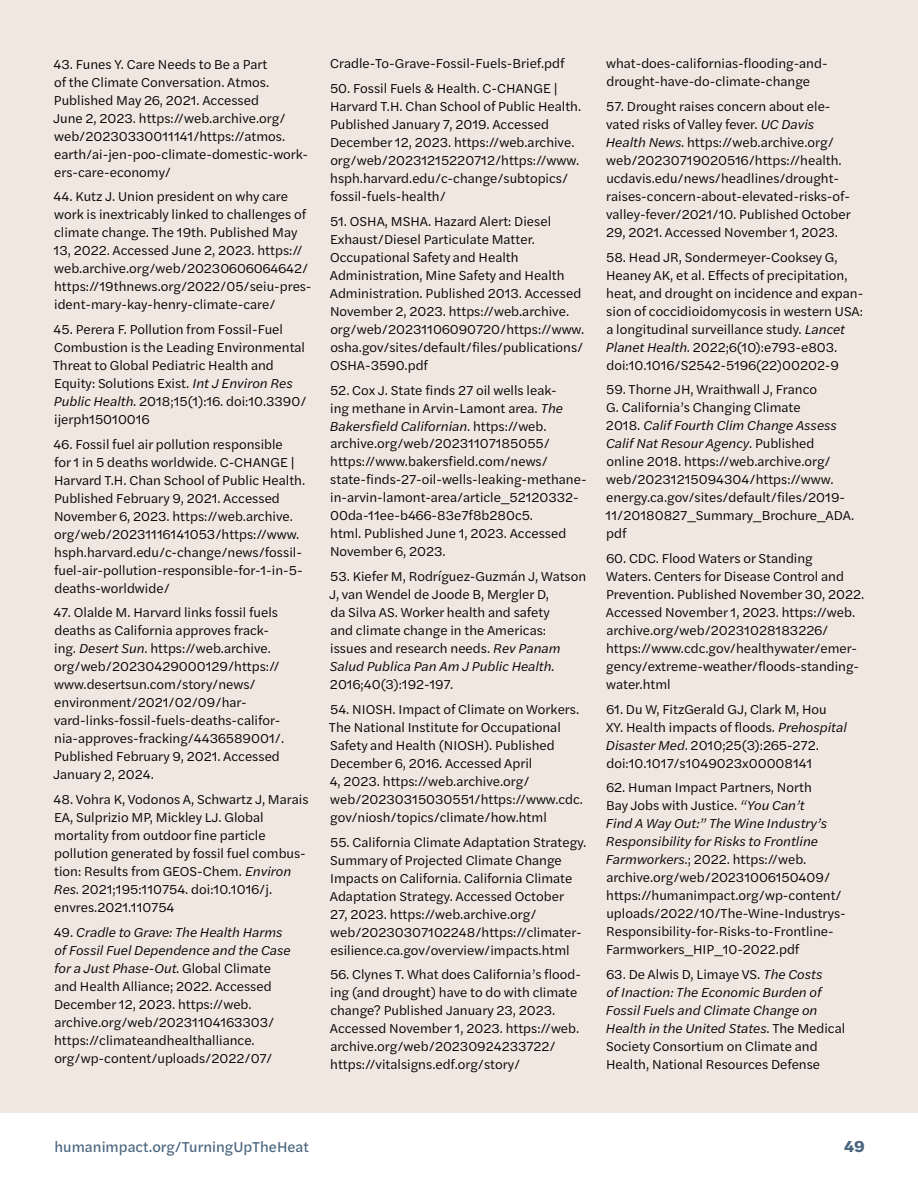
<style>
.page{position:relative;width:918px;height:1188px;background:#fff}
.page>*{position:absolute;margin:0;border:0;box-sizing:border-box;transform-origin:0 0}
.t1{font:700 16.5px "Halyard Text";color:#4b667f}
.t2{font:15px "Halyard Text";color:#4b667f}
.t3{font:13.5px/18px "Halyard Text";color:#000}
.s1{font-style:italic}
</style>
<div class="page">
<div style="left:0;top:0;width:918px;height:1112px;background:#efe7e0"></div>
<p class="t3" style="left:53px;top:54px;width:257px">43. Funes Y. Care Needs to Be a Part<br>of the Climate Conversation. Atmos.<br>Published May 26, 2021. Accessed<br>June 2, 2023. https://web.archive.org/ web/20230330011141/https://atmos. earth/ai-jen-poo-climate-domestic-work&shy;ers-care-economy/</p>
<p class="t3" style="left:54px;top:187px;width:260px">44. Kutz J. Union president on why care work is inextricably linked to challenges of climate change. The 19th. Published May 13, 2022. Accessed June 2, 2023. https:// web.archive.org/web/20230606064642/ https://19thnews.org/2022/05/seiu-pres&shy;ident-mary-kay-henry-climate-care/</p>
<p class="t3" style="left:53px;top:320px;width:255px">45. Perera F. Pollution from Fossil-Fuel Combustion is the Leading Environmental Threat to Global Pediatric Health and Equity: Solutions Exist. <span class="s1">Int J Environ Res Public Health</span>. 2018;15(1):16. doi:10.3390/ ijerph15010016</p>
<p class="t3" style="left:54px;top:434px;width:253px">46. Fossil fuel air pollution responsible<br>for 1 in 5 deaths worldwide. C-CHANGE | Harvard T.H. Chan School of Public Health.<br>Published February 9, 2021. Accessed November 6, 2023. https://web.archive. org/web/20231116141053/https://www. hsph.harvard.edu/c-change/news/fossil&shy;fuel-air-pollution-responsible-for-1-in-5- deaths-worldwide/</p>
<p class="t3" style="left:53px;top:603px;width:233px">47. Olalde M. Harvard links fossil fuels deaths as California approves frack&shy;ing. <span class="s1">Desert Sun</span>. https://web.archive. org/web/20230429000129/https:// www.desertsun.com/story/news/ environment/2021/02/09/har&shy;vard-links-fossil-fuels-deaths-califor&shy;nia-approves-fracking/4436589001/.<br>Published February 9, 2021. Accessed January 2, 2024.</p>
<p class="t3" style="left:54px;top:790px;width:257px">48. Vohra K, Vodonos A, Schwartz J, Marais EA, Sulprizio MP, Mickley LJ. Global mortality from outdoor fine particle pollution generated by fossil fuel combus&shy;tion: Results from GEOS-Chem. <span class="s1">Environ Res</span>. 2021;195:110754. doi:10.1016/j. envres.2021.110754</p>
<p class="t3" style="left:54px;top:923px;width:238px">49. <span class="s1">Cradle to Grave: The Health Harms of Fossil Fuel Dependence and the Case for a Just Phase-Out</span>. Global Climate and Health Alliance; 2022. Accessed December 12, 2023. https://web. archive.org/web/20231104163303/ https://climateandhealthalliance. org/wp-content/uploads/2022/07/</p>
<p class="t3" style="left:330px;top:54px;width:236px">Cradle-To-Grave-Fossil-Fuels-Brief.pdf</p>
<p class="t3" style="left:330px;top:79px;width:253px">50. Fossil Fuels &amp; Health. C-CHANGE | Harvard T.H. Chan School of Public Health.<br>Published January 7, 2019. Accessed December 12, 2023. https://web.archive. org/web/20231215220712/https://www. hsph.harvard.edu/c-change/subtopics/ fossil-fuels-health/</p>
<p class="t3" style="left:330px;top:212px;width:256px">51. OSHA, MSHA. Hazard Alert: Diesel Exhaust/Diesel Particulate Matter.<br>Occupational Safety and Health Administration, Mine Safety and Health Administration. Published 2013. Accessed November 2, 2023. https://web.archive. org/web/20231106090720/https://www. osha.gov/sites/default/files/publications/ OSHA-3590.pdf</p>
<p class="t3" style="left:330px;top:380px;width:259px">52. Cox J. State finds 27 oil wells leak-<br>ing methane in Arvin-Lamont area. <span class="s1">The Bakersfield Californian</span>. https://web. archive.org/web/20231107185055/ https://www.bakersfield.com/news/ state-finds-27-oil-wells-leaking-methane&shy;in-arvin-lamont-area/article_52120332- 00da-11ee-b466-83e7f8b280c5.<br>html. Published June 1, 2023. Accessed November 6, 2023.</p>
<p class="t3" style="left:329px;top:567px;width:259px">53. Kiefer M, Rodríguez-Guzmán J, Watson J, van Wendel de Joode B, Mergler D,<br>da Silva AS. Worker health and safety<br>and climate change in the Americas:<br>issues and research needs. <span class="s1">Rev Panam Salud Publica Pan Am J Public Health</span>.<br>2016;40(3):192-197.</p>
<p class="t3" style="left:329px;top:700px;width:256px">54. NIOSH. Impact of Climate on Workers.<br>The National Institute for Occupational Safety and Health (NIOSH). Published December 6, 2016. Accessed April<br>4, 2023. https://web.archive.org/ web/20230315030551/https://www.cdc. gov/niosh/topics/climate/how.html</p>
<p class="t3" style="left:330px;top:832px;width:258px">55. California Climate Adaptation Strategy.<br>Summary of Projected Climate Change Impacts on California. California Climate Adaptation Strategy. Accessed October<br>27, 2023. https://web.archive.org/ web/20230307102248/https://climater&shy;esilience.ca.gov/overview/impacts.html</p>
<p class="t3" style="left:330px;top:965px;width:253px">56. Clynes T. What does California’s flood&shy;ing (and drought) have to do with climate change? Published January 23, 2023.<br>Accessed November 1, 2023. https://web. archive.org/web/20230924233722/ https://vitalsigns.edf.org/story/</p>
<p class="t3" style="left:606px;top:54px;width:223px">what-does-californias-flooding-and&shy;drought-have-do-climate-change</p>
<p class="t3" style="left:606px;top:97px;width:247px">57. Drought raises concern about ele&shy;vated risks of Valley fever. <span class="s1">UC Davis Health News</span>. https://web.archive.org/ web/20230719020516/https://health. ucdavis.edu/news/headlines/drought&shy;raises-concern-about-elevated-risks-of&shy;valley-fever/2021/10. Published October 29, 2021. Accessed November 1, 2023.</p>
<p class="t3" style="left:606px;top:247px;width:259px">58. Head JR, Sondermeyer-Cooksey G, Heaney AK, et al. Effects of precipitation, heat, and drought on incidence and expan&shy;sion of coccidioidomycosis in western USA: a longitudinal surveillance study. <span class="s1">Lancet Planet Health</span>. 2022;6(10):e793-e803. doi:10.1016/S2542-5196(22)00202-9</p>
<p class="t3" style="left:606px;top:380px;width:250px">59. Thorne JH, Wraithwall J, Franco<br>G. California’s Changing Climate<br>2018. <span class="s1">Calif Fourth Clim Change Assess Calif Nat Resour Agency</span>. Published online 2018. https://web.archive.org/ web/20231215094304/https://www. energy.ca.gov/sites/default/files/2019- 11/20180827_Summary_Brochure_ADA. pdf</p>
<p class="t3" style="left:606px;top:549px;width:260px">60. CDC. Flood Waters or Standing<br>Waters. Centers for Disease Control and Prevention. Published November 30, 2022.<br>Accessed November 1, 2023. https://web. archive.org/web/20231028183226/ https://www.cdc.gov/healthywater/emer&shy;gency/extreme-weather/floods-standing&shy;water.html</p>
<p class="t3" style="left:606px;top:699px;width:242px">61. Du W, FitzGerald GJ, Clark M, Hou XY. Health impacts of floods. <span class="s1">Prehospital Disaster Med</span>. 2010;25(3):265-272. doi:10.1017/s1049023x00008141</p>
<p class="t3" style="left:606px;top:778px;width:242px">62. Human Impact Partners, North<br>Bay Jobs with Justice. <span class="s1">“You Can’t<br>Find A Way Out:” The Wine Industry’s Responsibility for Risks to Frontline Farmworkers</span>.; 2022. https://web. archive.org/web/20231006150409/ https://humanimpact.org/wp-content/ uploads/2022/10/The-Wine-Industrys-Responsibility-for-Risks-to-Frontline-Farmworkers_HIP_10-2022.pdf</p>
<p class="t3" style="left:606px;top:965px;width:241px">63. De Alwis D, Limaye VS. <span class="s1">The Costs<br>of Inaction: The Economic Burden of Fossil Fuels and Climate Change on Health in the United States</span>. The Medical Society Consortium on Climate and Health, National Resources Defense</p>
<p class="t2" style="left:55px;top:1136px;width:256px">humanimpact.org/TurningUpTheHeat</p>
<p class="t1" style="left:844px;top:1134px;width:22px">49</p>
</div>
